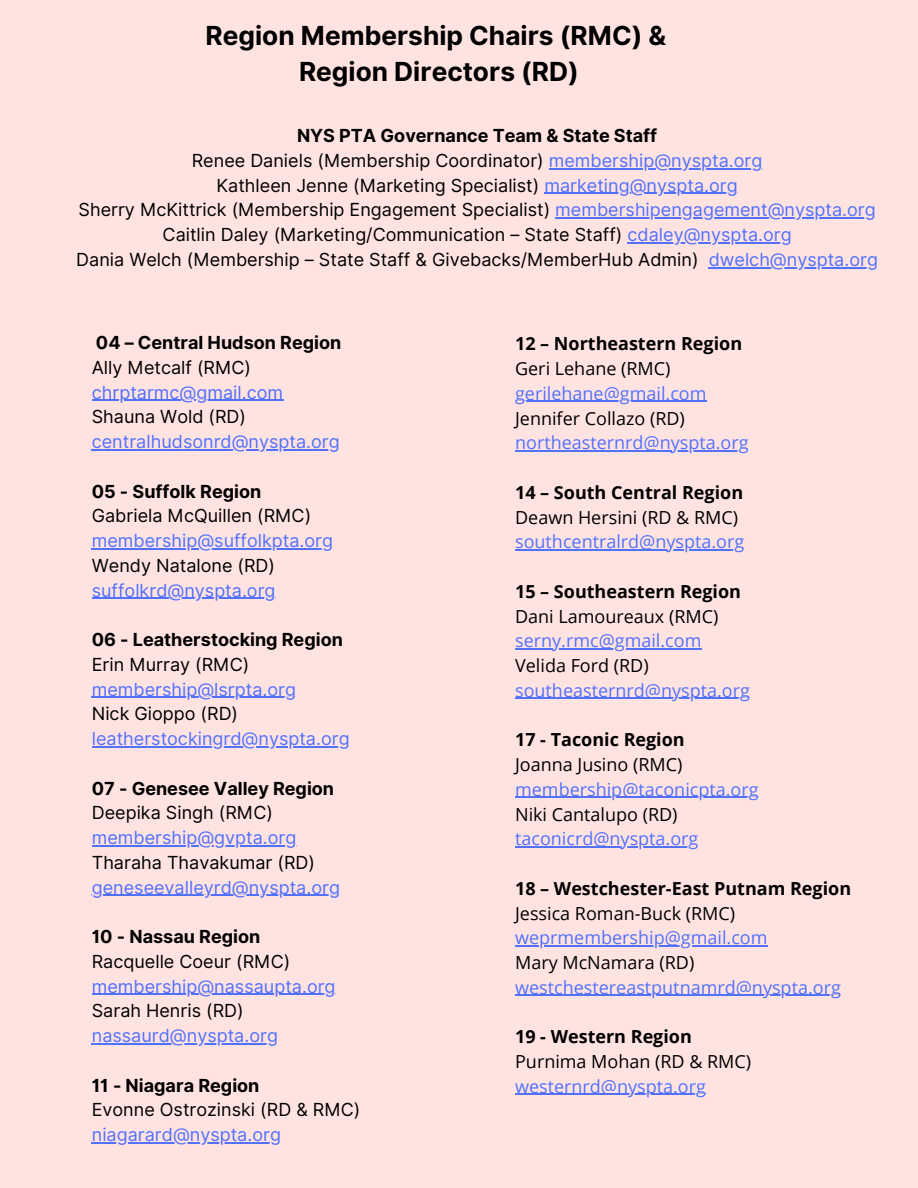
<style>
.page{position:relative;width:918px;height:1188px;background:#ffe3e0}
.page>*{position:absolute;margin:0;border:0;box-sizing:border-box;transform-origin:0 0}
.t1{font:700 26.25px/36px "Inter";color:#000;text-align:center}
.t2{font:18px "Inter";color:#000}
.t3{font:18px "Inter";color:#5271ff}
.t4{font:18px "Open Sans";color:#5271ff}
.t5{font:18px "Open Sans";color:#000}
.t6{font:700 18px "Inter";color:#000}
.t7{font:700 18px "Open Sans";color:#000}
.s1{color:#5271ff}
</style>
<div class="page">
<hr style="left:92px;top:400px;width:191px;height:1px;background:#5271ff">
<hr style="left:92px;top:449px;width:248px;height:1px;background:#5271ff">
<hr style="left:92px;top:548px;width:241px;height:1px;background:#5271ff">
<hr style="left:92px;top:598px;width:184px;height:1px;background:#5271ff">
<hr style="left:92px;top:697px;width:204px;height:1px;background:#5271ff">
<hr style="left:92px;top:746px;width:258px;height:1px;background:#5271ff">
<hr style="left:92px;top:845px;width:204px;height:1px;background:#5271ff">
<hr style="left:92px;top:895px;width:248px;height:1px;background:#5271ff">
<hr style="left:92px;top:994px;width:244px;height:1px;background:#5271ff">
<hr style="left:92px;top:1043px;width:186px;height:1px;background:#5271ff">
<hr style="left:92px;top:1142px;width:189px;height:1px;background:#5271ff">
<hr style="left:515px;top:401px;width:192px;height:1px;background:#5271ff">
<hr style="left:515px;top:450px;width:234px;height:2px;background:#5271ff">
<hr style="left:515px;top:549px;width:230px;height:2px;background:#5271ff">
<hr style="left:515px;top:648px;width:187px;height:2px;background:#5271ff">
<hr style="left:515px;top:698px;width:235px;height:1px;background:#5271ff">
<hr style="left:515px;top:797px;width:244px;height:1px;background:#5271ff">
<hr style="left:515px;top:846px;width:184px;height:2px;background:#5271ff">
<hr style="left:515px;top:945px;width:253px;height:2px;background:#5271ff">
<hr style="left:515px;top:995px;width:326px;height:1px;background:#5271ff">
<hr style="left:515px;top:1094px;width:191px;height:1px;background:#5271ff">
<hr style="left:549px;top:168px;width:214px;height:1px;background:#5271ff">
<hr style="left:544px;top:193px;width:194px;height:1px;background:#5271ff">
<hr style="left:555px;top:218px;width:321px;height:1px;background:#5271ff">
<hr style="left:628px;top:242px;width:164px;height:1px;background:#5271ff">
<hr style="left:709px;top:267px;width:169px;height:1px;background:#5271ff">
<h1 class="t1" style="left:206px;top:17px;width:462px">Region Membership Chairs (RMC) &amp;<br>Region Directors (RD)</h1>
<p class="t6" style="left:297px;top:125px;width:362px">NYS PTA Governance Team &amp; State Staff</p>
<p class="t2" style="left:192px;top:150px;width:572px">Renee Daniels (Membership Coordinator) <span class="s1">membership@nyspta.org</span></p>
<p class="t2" style="left:217px;top:174px;width:523px">Kathleen Jenne (Marketing Specialist) <span class="s1">marketing@nyspta.org</span></p>
<p class="t2" style="left:79px;top:199px;width:799px">Sherry McKittrick (Membership Engagement Specialist) <span class="s1">membershipengagement@nyspta.org</span></p>
<p class="t2" style="left:163px;top:224px;width:631px">Caitlin Daley (Marketing/Communication – State Staff) <span class="s1">cdaley@nyspta.org</span></p>
<p class="t2" style="left:76px;top:249px;width:803px">Dania Welch (Membership – State Staff &amp; Givebacks/MemberHub Admin) <span class="s1">dwelch@nyspta.org</span></p>
<h1 class="t6" style="left:96px;top:332px;width:247px">04 – Central Hudson Region</h1>
<p class="t2" style="left:92px;top:357px;width:161px">Ally Metcalf (RMC)</p>
<p class="t3" style="left:92px;top:381px;width:193px">chrptarmc@gmail.com</p>
<p class="t2" style="left:92px;top:406px;width:156px">Shauna Wold (RD)</p>
<p class="t3" style="left:92px;top:431px;width:250px">centralhudsonrd@nyspta.org</p>
<p class="t6" style="left:92px;top:480px;width:171px">05 - Suffolk Region</p>
<p class="t2" style="left:92px;top:505px;width:221px">Gabriela McQuillen (RMC)</p>
<p class="t3" style="left:92px;top:530px;width:243px">membership@suffolkpta.org</p>
<p class="t2" style="left:92px;top:555px;width:185px">Wendy Natalone (RD)</p>
<p class="t3" style="left:92px;top:579px;width:185px">suffolkrd@nyspta.org</p>
<p class="t6" style="left:92px;top:629px;width:253px">06 - Leatherstocking Region</p>
<p class="t2" style="left:92px;top:654px;width:159px">Erin Murray (RMC)</p>
<p class="t3" style="left:92px;top:678px;width:206px">membership@lsrpta.org</p>
<p class="t2" style="left:92px;top:703px;width:148px">Nick Gioppo (RD)</p>
<p class="t3" style="left:92px;top:728px;width:259px">leatherstockingrd@nyspta.org</p>
<p class="t6" style="left:92px;top:777px;width:244px">07 - Genesee Valley Region</p>
<p class="t2" style="left:92px;top:802px;width:183px">Deepika Singh (RMC)</p>
<p class="t3" style="left:92px;top:827px;width:206px">membership@gvpta.org</p>
<p class="t2" style="left:92px;top:852px;width:225px">Tharaha Thavakumar (RD)</p>
<p class="t3" style="left:92px;top:876px;width:250px">geneseevalleyrd@nyspta.org</p>
<p class="t6" style="left:92px;top:926px;width:170px">10 - Nassau Region</p>
<p class="t2" style="left:92px;top:951px;width:200px">Racquelle Coeur (RMC)</p>
<p class="t3" style="left:92px;top:975px;width:245px">membership@nassaupta.org</p>
<p class="t2" style="left:92px;top:1000px;width:153px">Sarah Henris (RD)</p>
<p class="t3" style="left:92px;top:1025px;width:188px">nassaurd@nyspta.org</p>
<p class="t6" style="left:92px;top:1074px;width:169px">11 - Niagara Region</p>
<p class="t2" style="left:92px;top:1099px;width:270px">Evonne Ostrozinski (RD &amp; RMC)</p>
<p class="t3" style="left:92px;top:1124px;width:191px">niagarard@nyspta.org</p>
<p class="t7" style="left:515px;top:331px;width:229px">12 – Northeastern Region</p>
<p class="t5" style="left:515px;top:356px;width:157px">Geri Lehane (RMC)</p>
<p class="t4" style="left:515px;top:381px;width:193px">gerilehane@gmail.com</p>
<p class="t5" style="left:515px;top:405px;width:171px">Jennifer Collazo (RD)</p>
<p class="t4" style="left:515px;top:430px;width:235px">northeasternrd@nyspta.org</p>
<p class="t7" style="left:515px;top:480px;width:230px">14 – South Central Region</p>
<p class="t5" style="left:515px;top:504px;width:224px">Deawn Hersini (RD &amp; RMC)</p>
<p class="t4" style="left:515px;top:529px;width:231px">southcentralrd@nyspta.org</p>
<p class="t7" style="left:515px;top:579px;width:227px">15 – Southeastern Region</p>
<p class="t5" style="left:515px;top:603px;width:205px">Dani Lamoureaux (RMC)</p>
<p class="t4" style="left:515px;top:628px;width:188px">serny.rmc@gmail.com</p>
<p class="t5" style="left:515px;top:653px;width:135px">Velida Ford (RD)</p>
<p class="t4" style="left:515px;top:678px;width:236px">southeasternrd@nyspta.org</p>
<p class="t7" style="left:515px;top:727px;width:171px">17 - Taconic Region</p>
<p class="t5" style="left:515px;top:752px;width:169px">Joanna Jusino (RMC)</p>
<p class="t4" style="left:515px;top:777px;width:245px">membership@taconicpta.org</p>
<p class="t5" style="left:515px;top:801px;width:164px">Niki Cantalupo (RD)</p>
<p class="t4" style="left:515px;top:826px;width:185px">taconicrd@nyspta.org</p>
<p class="t7" style="left:515px;top:876px;width:338px">18 – Westchester-East Putnam Region</p>
<p class="t5" style="left:515px;top:900px;width:222px">Jessica Roman-Buck (RMC)</p>
<p class="t4" style="left:515px;top:925px;width:254px">weprmembership@gmail.com</p>
<p class="t5" style="left:515px;top:950px;width:181px">Mary McNamara (RD)</p>
<p class="t4" style="left:515px;top:975px;width:327px">westchestereastputnamrd@nyspta.org</p>
<p class="t7" style="left:515px;top:1024px;width:178px">19 - Western Region</p>
<p class="t5" style="left:515px;top:1049px;width:238px">Purnima Mohan (RD &amp; RMC)</p>
<p class="t4" style="left:515px;top:1074px;width:192px">westernrd@nyspta.org</p>
</div>
